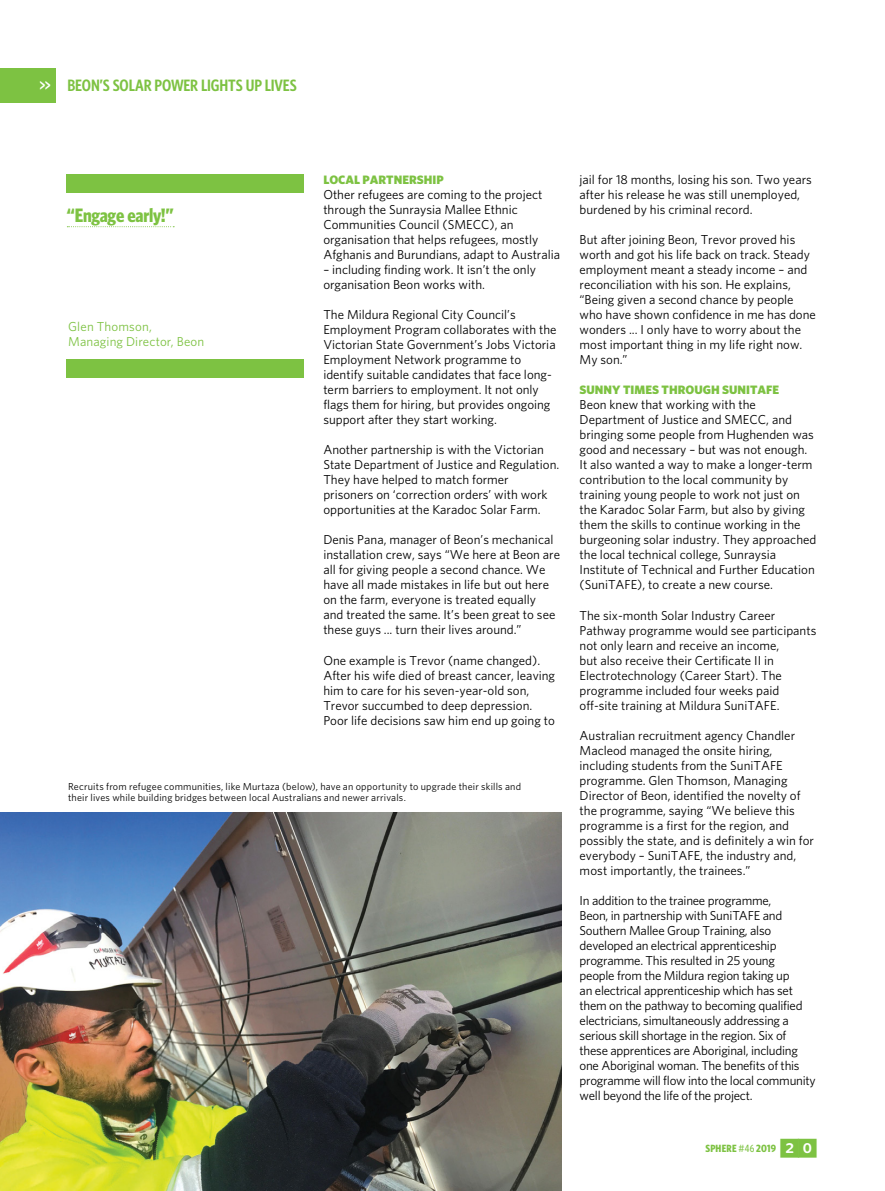
<style>
.page{position:relative;width:885px;height:1191px;background:#fff}
.page>*{position:absolute;margin:0;border:0;box-sizing:border-box;transform-origin:0 0}
.t1{font:700 19.5px "Whitney Condensed";letter-spacing:-.015em;color:#7dc242}
.t2{font:600 16.5px "Whitney Condensed";letter-spacing:-.005em;color:#7dc242}
.t3{font:12.9px/15px "Whitney";color:#000}
.t4{font:12.9px/15px "Whitney";letter-spacing:-.02em;color:#000}
.t5{font:12.9px/15px "Whitney";letter-spacing:.01em;color:#7dc242}
.t6{font:900 12.15px "Whitney";color:#7dc242}
.t7{font:700 10.5px "Whitney Condensed";letter-spacing:.015em;color:#7dc242}
.t8{font:10.2px/11.2px "Whitney";letter-spacing:.02em;color:#000}
.s1{color:#fff}
.s2{font-weight:500}
.s3{font-family:"Whitney Index Black Square Bd";font-weight:400;font-size:22.5px}
</style>
<div class="page">
<div style="left:0;top:68px;width:56px;height:34px;background:#7dc242"></div>
<div style="left:67px;top:174px;width:237px;height:19px;background:#7dc242"></div>
<svg style="left:67px;top:226px;width:107px;height:1px"></svg>
<div style="left:67px;top:359px;width:237px;height:18px;background:#7dc242"></div>
<img style="left:0;top:812px;width:561px;height:379px">
<p class="t2" style="left:40px;top:75px;width:180px"><span class="s1">&gt;&gt;</span> BEON’SSOLAR POWER LIGHTS</p>
<p class="t2" style="left:246px;top:75px;width:38px">UP LIVES</p>
<h1 class="t1" style="left:67px;top:204px;width:108px">“Engage early!”</h1>
<p class="t5" style="left:68px;top:318px;width:138px">Glen Thomson,<br>Managing Director, Beon</p>
<p class="t6" style="left:323px;top:173px;width:122px">LOCAL PARTNERSHIP</p>
<p class="t3" style="left:323px;top:187px;width:238px">Other refugees are coming to the project through the Sunraysia Mallee Ethnic Communities Council (SMECC), an organisation that helps refugees, mostly Afghanis and Burundians, adapt to Australia</p>
<p class="t3" style="left:323px;top:262px;width:214px">– including finding work. It isn’t the only organisation Beon works with.</p>
<p class="t3" style="left:323px;top:307px;width:235px">The Mildura Regional City Council’s Employment Program collaborates with the Victorian State Government’s Jobs Victoria Employment Network programme to identify suitable candidates that face long&shy;term barriers to employment. It not only flags them for hiring, but provides ongoing support after they start working.</p>
<p class="t3" style="left:323px;top:442px;width:237px">Another partnership is with the Victorian State Department of Justice and Regulation.<br>They have helped to match former prisoners on ‘correction orders’ with work opportunities at the Karadoc Solar Farm.</p>
<p class="t3" style="left:323px;top:532px;width:238px">Denis Pana, manager of Beon’s mechanical installation crew, says “We here at Beon are all for giving people a second chance. We have all made mistakes in life but out here on the farm, everyone is treated equally<br>and treated the same. It’s been great to see these guys ... turn their lives around.”</p>
<p class="t3" style="left:323px;top:652px;width:233px">One example is Trevor (name changed).<br>After his wife died of breast cancer, leaving him to care for his seven-year-old son, Trevor succumbed to deep depression.<br>Poor life decisions saw him end up going to</p>
<p class="t8" style="left:68px;top:780px;width:454px">Recruits from refugee communities, like Murtaza (below), have an opportunity to upgrade their skills and their lives while building bridges between local Australians and newer arrivals.</p>
<p class="t3" style="left:579px;top:172px;width:234px">jail for 18 months, losing his son. Two years after his release he was still unemployed, burdened by his criminal record.</p>
<p class="t3" style="left:579px;top:232px;width:238px">But after joining Beon, Trevor proved his worth and got his life back on track. Steady employment meant a steady income – and reconciliation with his son. He explains, “Being given a second chance by people who have shown confidence in me has done wonders ... I only have to worry about the most important thing in my life right now.<br>My son.”</p>
<p class="t6" style="left:579px;top:383px;width:179px">SUNNY TIMES THROUGH SUNITAFE</p>
<p class="t3" style="left:579px;top:397px;width:238px">Beon knew that working with the Department of Justice and SMECC, and bringing some people from Hughenden was good and necessary – but was not enough.<br>It also wanted a way to make a longer-term contribution to the local community by training young people to work not just on the Karadoc Solar Farm, but also by giving them the skills to continue working in the burgeoning solar industry. They approached the local technical college, Sunraysia Institute of Technical and Further Education (SuniTAFE), to create a new course.</p>
<p class="t3" style="left:579px;top:607px;width:238px">The six-month Solar Industry Career Pathway programme would see participants not only learn and receive an income,<br>but also receive their Certificate II in Electrotechnology (Career Start). The programme included four weeks paid off-site training at Mildura SuniTAFE.</p>
<p class="t3" style="left:579px;top:727px;width:236px">Australian recruitment agency Chandler Macleod managed the onsite hiring, including students from the SuniTAFE programme. Glen Thomson, Managing Director of Beon, identified the novelty of the programme, saying “We believe this programme is a first for the region, and possibly the state, and is definitely a win for everybody – SuniTAFE, the industry and, most importantly, the trainees.”</p>
<p class="t4" style="left:579px;top:892px;width:238px">In addition to the trainee programme,<br>Beon, in partnership with SuniTAFE and Southern Mallee Group Training, also developed an electrical apprenticeship programme. This resulted in 25 young<br>people from the Mildura region taking up<br>an electrical apprenticeship which has set them on the pathway to becoming qualified electricians, simultaneously addressing a serious skill shortage in the region. Six of these apprentices are Aboriginal, including one Aboriginal woman. The benefits of this programme will flow into the local community well beyond the life of the project.</p>
<p class="t7" style="left:705px;top:1142px;width:115px">Sphere <span class="s2">#46</span> 2019 <span class="s3">20</span></p>
</div>
